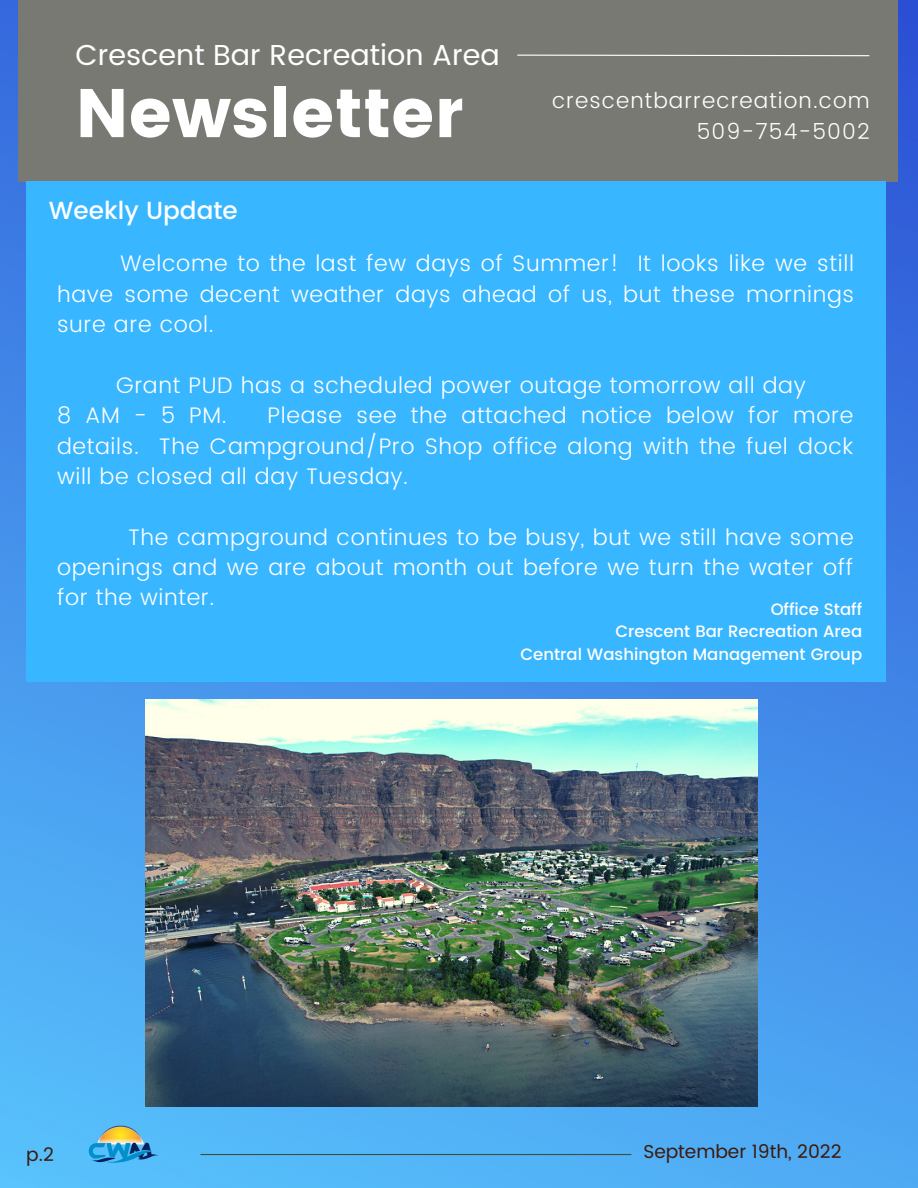
<style>
.page{position:relative;width:918px;height:1188px;background:#fff}
.page>*{position:absolute;margin:0;border:0;box-sizing:border-box;transform-origin:0 0}
.t1{font:68.4px "Poppins";color:#fff}
.t2{font:28.8px "Poppins";color:#fff}
.t3{font:500 24.75px "Poppins";color:#fff}
.t4{font:300 22.5px/30.3px "Poppins";letter-spacing:.03em;color:#fff;text-align:justify}
.t5{font:300 21.9px/30.5px "Poppins";letter-spacing:.05em;color:#fff;text-align:right}
.t6{font:18.75px "Poppins";color:#3c1a0c}
.t7{font:500 16.5px/22.5px "Poppins";color:#fff;text-align:right}
</style>
<div class="page">
<img style="left:0;top:0;width:918px;height:1188px">
<div style="left:18px;top:0;width:880px;height:181px;background:#797973"></div>
<svg style="left:517px;top:54px;width:353px;height:3px"></svg>
<hr style="left:200px;top:1154px;width:431px;height:1px;background:#3e4e40">
<img style="left:87px;top:1125px;width:72px;height:39px">
<div style="left:26px;top:181px;width:860px;height:501px;background:#38b6ff"></div>
<img style="left:146px;top:700px;width:612px;height:407px">
<p class="t2" style="left:75px;top:38px;width:426px">Crescent Bar Recreation Area</p>
<h1 class="t1" style="left:75px;top:74px;width:389px">Newsletter</h1>
<p class="t5" style="left:552px;top:86px;width:319px">crescentbarrecreation.com<br>509-754-5002</p>
<p class="t3" style="left:49px;top:196px;width:190px">Weekly Update</p>
<p class="t4" style="left:57px;top:248px;width:799px;text-indent:63px">Welcome to the last few days of Summer! It looks like we still have some decent weather days ahead of us, but these mornings sure are cool.</p>
<p class="t4" style="left:57px;top:370px;width:750px;text-indent:59px">Grant PUD has a scheduled power outage tomorrow all day<br>8AM-5PM.</p>
<p class="t4" style="left:57px;top:400px;width:798px;text-indent:211px">Please see the attached notice below for more details. The Campground/Pro Shop office along with the fuel dock will be closed all day Tuesday.</p>
<p class="t4" style="left:57px;top:522px;width:798px;text-indent:71px">The campground continues to be busy, but we still have some openings and we are about month out before we turn the water off for the winter.</p>
<p class="t7" style="left:520px;top:598px;width:343px">Office Staff<br>Crescent Bar Recreation Area<br>Central Washington Management Group</p>
<p class="t6" style="left:26px;top:1143px;width:29px">p.2</p>
<p class="t6" style="left:643px;top:1141px;width:200px">September 19th, 2022</p>
</div>
